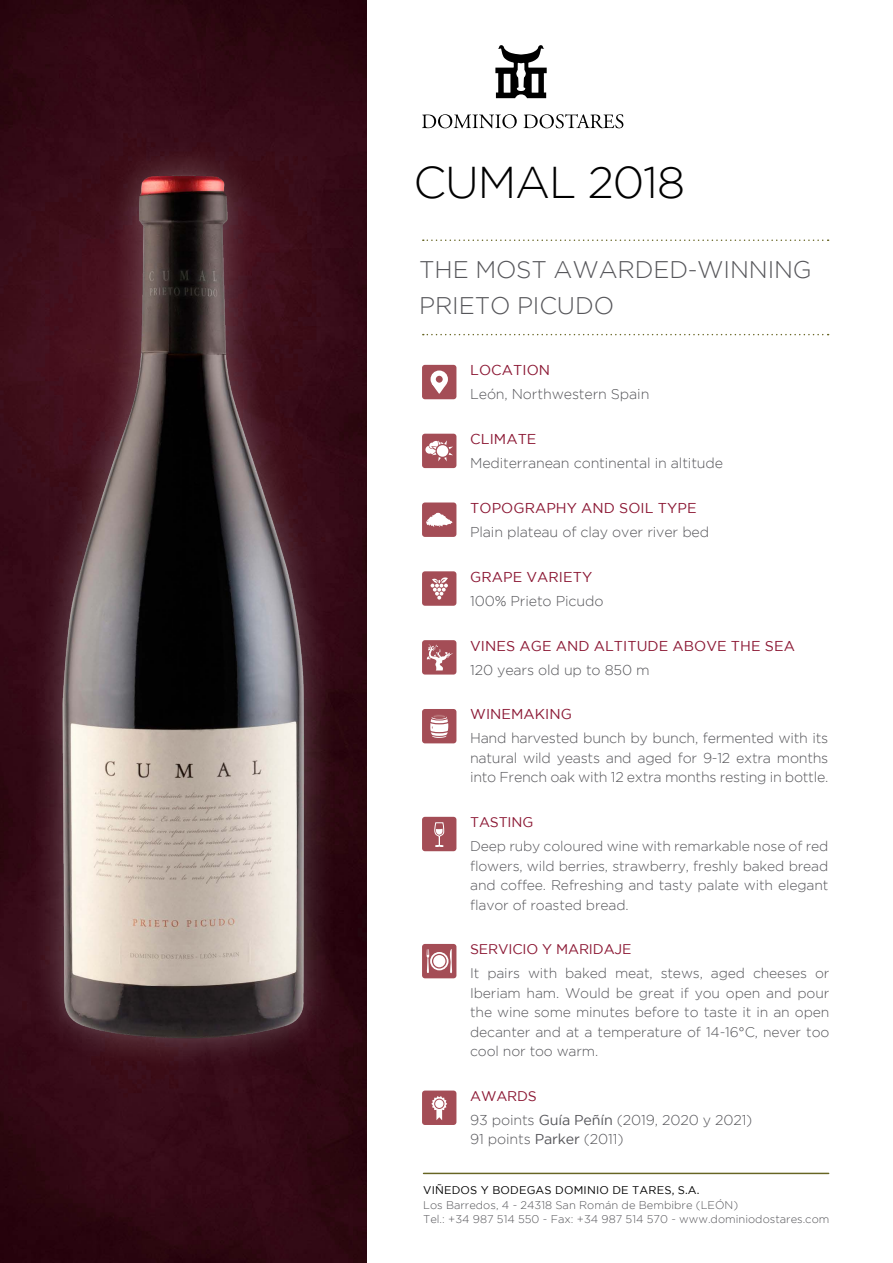
<style>
.page{position:relative;width:893px;height:1263px;background:#fff}
.page>*{position:absolute;margin:0;border:0;box-sizing:border-box;transform-origin:0 0}
.t1{font:300 44.4px "Gotham";letter-spacing:-.025em;color:#000}
.t2{font:300 24px/36px "Gotham";letter-spacing:-.005em;color:#56565a}
.t3{font:300 14.25px/19.5px "Gotham";letter-spacing:-.01em;color:#56565a;text-align:justify}
.t4{font:14.25px "Gotham";letter-spacing:.005em;color:#8b1733}
.t5{font:300 13.95px/19.5px "Gotham";letter-spacing:-.01em;color:#56565a;text-align:justify}
.t6{font:13.95px "Gotham";letter-spacing:-.01em;color:#8b1733}
.t7{font:300 11.1px/14.9px "Gotham";color:#56565a}
.t8{font:11.1px "Gotham";letter-spacing:.015em;color:#000}
.s1{font-weight:400}
</style>
<div class="page">
<hr style="left:423px;top:1173px;width:406px;height:1px;background:#676523">
<img style="left:0;top:0;width:366px;height:1263px">
<div style="left:27px;top:141px;width:312px;height:932px;background:#fff;opacity:.3"></div>
<img style="left:49px;top:167px;width:268px;height:879px">
<div style="left:422px;top:365px;width:34px;height:34px;background:#a44d56;border-radius:3px"></div>
<div style="left:422px;top:709px;width:34px;height:34px;background:#a44d56;border-radius:3px"></div>
<div style="left:422px;top:817px;width:34px;height:34px;background:#a44d56;border-radius:3px"></div>
<div style="left:422px;top:944px;width:34px;height:34px;background:#a44d56;border-radius:3px"></div>
<div style="left:422px;top:1090px;width:34px;height:35px;background:#a44d56;border-radius:3px"></div>
<svg style="left:434px;top:816px;width:11px;height:31px"></svg>
<svg style="left:423px;top:239px;width:406px;height:2px"></svg>
<svg style="left:423px;top:334px;width:406px;height:1px"></svg>
<div style="left:432px;top:714px;width:14px;height:5px;border:1px solid #a44d56;border-radius:50%"></div>
<svg style="left:430px;top:715px;width:19px;height:23px"></svg>
<div style="left:430px;top:952px;width:18px;height:18px;border:2px solid #fff;border-radius:50%"></div>
<div style="left:433px;top:955px;width:12px;height:12px;background:#fff;border-radius:50%"></div>
<svg style="left:426px;top:949px;width:3px;height:24px"></svg>
<svg style="left:450px;top:949px;width:2px;height:24px"></svg>
<div style="left:431px;top:370px;width:17px;height:18px;border:5px solid #fff;border-radius:50%"></div>
<svg style="left:432px;top:384px;width:14px;height:10px"></svg>
<div style="left:422px;top:502px;width:34px;height:35px;background:#a44d56;border-radius:3px"></div>
<div style="left:422px;top:571px;width:34px;height:35px;background:#a44d56;border-radius:3px"></div>
<div style="left:422px;top:640px;width:34px;height:34px;background:#a44d56;border-radius:3px"></div>
<svg style="left:431px;top:577px;width:17px;height:23px"></svg>
<svg style="left:427px;top:644px;width:26px;height:26px"></svg>
<svg style="left:426px;top:513px;width:26px;height:14px"></svg>
<div style="left:422px;top:434px;width:34px;height:34px;background:#a44d56;border-radius:3px"></div>
<svg style="left:425px;top:440px;width:28px;height:21px"></svg>
<svg style="left:422px;top:114px;width:201px;height:14px"></svg>
<svg style="left:495px;top:45px;width:52px;height:53px"></svg>
<svg style="left:431px;top:1096px;width:16px;height:24px"></svg>
<div style="left:434px;top:1099px;width:10px;height:10px;border:1px solid #a44d56;border-radius:50%"></div>
<h1 class="t1" style="left:414px;top:158px;width:273px">CUMAL 2018</h1>
<h2 class="t2" style="left:419px;top:251px;width:394px">THE MOST AWARDED-WINNING<br>PRIETO PICUDO</h2>
<p class="t4" style="left:470px;top:362px;width:81px">LOCATION</p>
<p class="t3" style="left:470px;top:384px;width:181px">León, Northwestern Spain</p>
<p class="t4" style="left:470px;top:431px;width:68px">CLIMATE</p>
<p class="t3" style="left:470px;top:453px;width:254px">Mediterranean continental in altitude</p>
<p class="t4" style="left:470px;top:500px;width:228px">TOPOGRAPHY AND SOIL TYPE</p>
<p class="t3" style="left:470px;top:522px;width:241px">Plain plateau of clay over river bed</p>
<p class="t4" style="left:470px;top:569px;width:124px">GRAPE VARIETY</p>
<p class="t3" style="left:470px;top:591px;width:135px">100% Prieto Picudo</p>
<p class="t4" style="left:470px;top:638px;width:326px">VINES AGE AND ALTITUDE ABOVE THE SEA</p>
<p class="t3" style="left:470px;top:660px;width:181px">120 years old up to 850 m</p>
<p class="t4" style="left:470px;top:706px;width:103px">WINEMAKING</p>
<p class="t3" style="left:470px;top:728px;width:360px">Hand harvested bunch by bunch, fermented with its natural wild yeasts and aged for 9-12 extra months into French oak with 12 extra months resting in bottle.</p>
<p class="t6" style="left:470px;top:814px;width:65px">TASTING</p>
<p class="t5" style="left:470px;top:836px;width:360px">Deep ruby coloured wine with remarkable nose of red flowers, wild berries, strawberry, freshly baked bread and coffee. Refreshing and tasty palate with elegant flavor of roasted bread.</p>
<p class="t6" style="left:470px;top:941px;width:163px">SERVICIO Y MARIDAJE</p>
<p class="t5" style="left:470px;top:963px;width:361px">It pairs with baked meat, stews, aged cheeses or Iberiam ham. Would be great if you open and pour the wine some minutes before to taste it in an open decanter and at a temperature of 14-16°C, never too cool nor too warm.</p>
<p class="t6" style="left:470px;top:1088px;width:68px">AWARDS</p>
<p class="t3" style="left:470px;top:1110px;width:284px">93 points <span class="s1">Guía Peñín</span> (2019, 2020 y 2021)<br>91 points <span class="s1">Parker</span> (2011)</p>
<p class="t8" style="left:423px;top:1183px;width:278px">VIÑEDOS Y BODEGAS DOMINIO DE TARES, S.A.</p>
<p class="t7" style="left:423px;top:1197px;width:408px">Los Barredos, 4 - 24318 San Román de Bembibre (LEÓN)<br>Tel.: +34 987 514 550 - Fax: +34 987 514 570 - www.dominiodostares.com</p>
</div>
